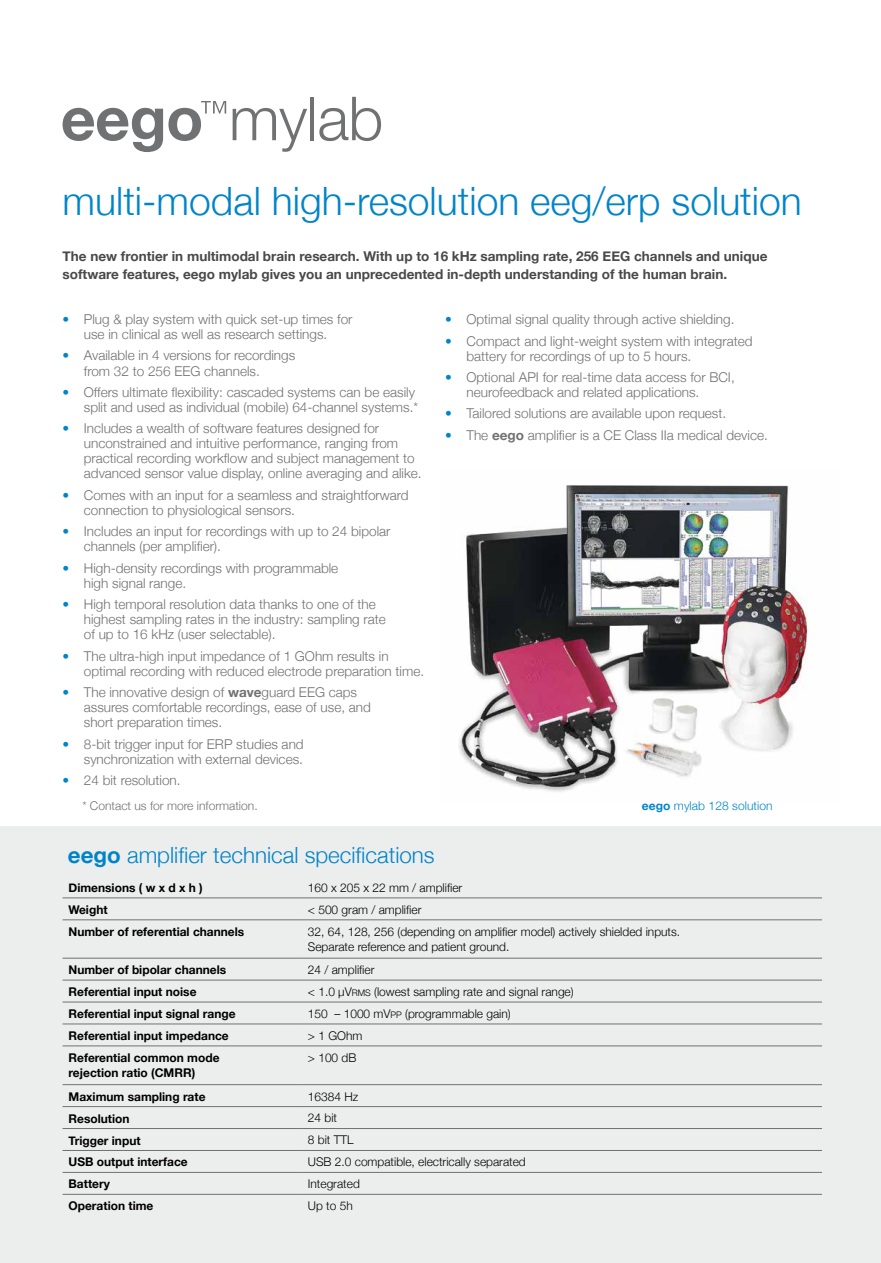
<style>
.page{position:relative;width:881px;height:1263px;background:#fff}
.page>*{position:absolute;margin:0;border:0;box-sizing:border-box;transform-origin:0 0}
.t1{font:300 39px "Helvetica Neue";color:#0084c9}
.t2{font:300 22.35px "Helvetica Neue";color:#0084c9}
.t3{font:300 13.5px/15px "Helvetica Neue";color:#707172}
.t4{font:700 13.5px/18px "Helvetica Neue";color:#48494b}
.t5{font:300 12px/15px "Helvetica Neue";color:#000}
.t6{font:700 12px/15px "Helvetica Neue";color:#000}
.t7{font:300 12px "Helvetica Neue";color:#707172}
.t8{font:300 12px "Helvetica Neue";letter-spacing:.005em;color:#0084c9}
.s1{color:#0084c9}
.s2{font-weight:700}
.s3{font-size:9px}
</style>
<div class="page">
<div style="left:0;top:826px;width:880px;height:437px;background:#eceded"></div>
<svg style="left:63px;top:101px;width:163px;height:51px"></svg>
<svg style="left:232px;top:108px;width:75px;height:44px"></svg>
<hr style="left:310px;top:97px;width:4px;height:43px;background:#707172">
<svg style="left:319px;top:97px;width:62px;height:44px"></svg>
<hr style="left:63px;top:897px;width:239px;height:1px;background:#707172">
<hr style="left:302px;top:897px;width:519px;height:1px;background:#707172">
<hr style="left:63px;top:919px;width:239px;height:1px;background:#707172">
<hr style="left:302px;top:919px;width:519px;height:1px;background:#707172">
<hr style="left:63px;top:958px;width:239px;height:1px;background:#707172">
<hr style="left:302px;top:958px;width:519px;height:1px;background:#707172">
<hr style="left:63px;top:980px;width:239px;height:1px;background:#707172">
<hr style="left:302px;top:980px;width:519px;height:1px;background:#707172">
<hr style="left:63px;top:1002px;width:239px;height:1px;background:#707172">
<hr style="left:302px;top:1002px;width:519px;height:1px;background:#707172">
<hr style="left:63px;top:1023px;width:239px;height:1px;background:#707172">
<hr style="left:302px;top:1023px;width:519px;height:1px;background:#707172">
<hr style="left:63px;top:1045px;width:239px;height:1px;background:#707172">
<hr style="left:302px;top:1045px;width:519px;height:1px;background:#707172">
<hr style="left:63px;top:1084px;width:239px;height:1px;background:#707172">
<hr style="left:302px;top:1084px;width:519px;height:1px;background:#707172">
<hr style="left:63px;top:1106px;width:239px;height:1px;background:#707172">
<hr style="left:302px;top:1106px;width:519px;height:1px;background:#707172">
<hr style="left:63px;top:1128px;width:239px;height:1px;background:#707172">
<hr style="left:302px;top:1128px;width:519px;height:1px;background:#707172">
<hr style="left:63px;top:1150px;width:239px;height:1px;background:#707172">
<hr style="left:302px;top:1150px;width:519px;height:1px;background:#707172">
<hr style="left:63px;top:1172px;width:239px;height:1px;background:#707172">
<hr style="left:302px;top:1172px;width:519px;height:1px;background:#707172">
<hr style="left:63px;top:1194px;width:239px;height:1px;background:#707172">
<hr style="left:302px;top:1194px;width:519px;height:1px;background:#707172">
<img style="left:459px;top:485px;width:349px;height:307px">
<h1 class="t1" style="left:63px;top:178px;width:740px">multi-modal high-resolution eeg/erp solution</h1>
<p class="t4" style="left:63px;top:247px;width:706px">The new frontier in multimodal brain research. With up to 16 kHz sampling rate, 256 EEG channels and unique software features, eego mylab gives you an unprecedented in-depth understanding of the human brain.</p>
<p class="t3" style="left:63px;top:311px;width:291px;text-align:center"><span class="s1">•</span> Plug &amp; play system with quick set-up times for use in clinical as well as research settings.</p>
<p class="t3" style="left:84px;top:348px;width:213px;text-indent:-21px"><span class="s1">•</span> Available in 4 versions for recordings from 32 to 256 EEG channels.</p>
<p class="t3" style="left:63px;top:384px;width:357px;text-align:right"><span class="s1">•</span> Offers ultimate flexibility: cascaded systems can be easily split and used as individual (mobile) 64-channel systems.*</p>
<p class="t3" style="left:84px;top:421px;width:339px;text-indent:-21px"><span class="s1">•</span> Includes a wealth of software features designed for unconstrained and intuitive performance, ranging from practical recording workflow and subject management to advanced sensor value display, online averaging and alike.</p>
<p class="t3" style="left:84px;top:487px;width:326px;text-indent:-21px"><span class="s1">•</span> Comes with an input for a seamless and straightforward connection to physiological sensors.</p>
<p class="t3" style="left:84px;top:524px;width:308px;text-indent:-21px"><span class="s1">•</span> Includes an input for recordings with up to 24 bipolar channels (per amplifier).</p>
<p class="t3" style="left:84px;top:560px;width:256px;text-indent:-21px"><span class="s1">•</span> High-density recordings with programmable high signal range.</p>
<p class="t3" style="left:84px;top:597px;width:303px;text-indent:-21px"><span class="s1">•</span> High temporal resolution data thanks to one of the highest sampling rates in the industry: sampling rate of up to 16 kHz (user selectable).</p>
<p class="t3" style="left:84px;top:648px;width:341px;text-indent:-21px"><span class="s1">•</span> The ultra-high input impedance of 1 GOhm results in optimal recording with reduced electrode preparation time.</p>
<p class="t3" style="left:84px;top:684px;width:288px;text-indent:-21px"><span class="s1">•</span> The innovative design of <span class="s2">wave</span>guard EEG caps assures comfortable recordings, ease of use, and short preparation times.</p>
<p class="t3" style="left:63px;top:736px;width:242px;text-align:right"><span class="s1">•</span> 8-bit trigger input for ERP studies and synchronization with external devices.</p>
<p class="t3" style="left:63px;top:772px;width:119px"><span class="s1">•</span> 24 bit resolution.</p>
<p class="t3" style="left:445px;top:311px;width:291px"><span class="s1">•</span> Optimal signal quality through active shielding.</p>
<p class="t3" style="left:466px;top:333px;width:287px;text-indent:-21px"><span class="s1">•</span> Compact and light-weight system with integrated battery for recordings of up to 5 hours.</p>
<p class="t3" style="left:466px;top:369px;width:270px;text-indent:-21px"><span class="s1">•</span> Optional API for real-time data access for BCI, neurofeedback and related applications.</p>
<p class="t3" style="left:445px;top:406px;width:282px"><span class="s1">•</span> Tailored solutions are available upon request.</p>
<p class="t3" style="left:445px;top:427px;width:324px"><span class="s1">•</span> The <span class="s2">eego</span> amplifier is a CE Class IIa medical device.</p>
<p class="t7" style="left:82px;top:798px;width:177px">* Contact us for more information.</p>
<p class="t8" style="left:641px;top:798px;width:132px"><span class="s2">eego</span> mylab 128 solution</p>
<h2 class="t2" style="left:68px;top:841px;width:368px"><span class="s2">eego</span> amplifier technical specifications</h2>
<p class="t6" style="left:68px;top:880px;width:136px">Dimensions ( w x d x h )</p>
<p class="t5" style="left:308px;top:880px;width:156px">160 x 205 x 22 mm / amplifier</p>
<p class="t6" style="left:68px;top:902px;width:41px">Weight</p>
<p class="t5" style="left:308px;top:902px;width:115px">&lt; 500 gram / amplifier</p>
<p class="t6" style="left:68px;top:924px;width:177px">Number of referential channels</p>
<p class="t5" style="left:308px;top:924px;width:373px">32, 64, 128, 256 (depending on amplifier model) actively shielded inputs.<br>Separate reference and patient ground.</p>
<p class="t6" style="left:68px;top:962px;width:159px">Number of bipolar channels</p>
<p class="t5" style="left:308px;top:962px;width:68px">24 / amplifier</p>
<p class="t6" style="left:68px;top:984px;width:129px">Referential input noise</p>
<p class="t5" style="left:308px;top:984px;width:267px">&lt; 1.0 μV<span class="s3">RMS</span> (lowest sampling rate and signal range)</p>
<p class="t6" style="left:68px;top:1006px;width:168px">Referential input signal range</p>
<p class="t5" style="left:308px;top:1006px;width:204px">150 – 1000 mV<span class="s3">PP</span> (programmable gain)</p>
<p class="t6" style="left:68px;top:1028px;width:162px">Referential input impedance</p>
<p class="t5" style="left:308px;top:1028px;width:56px">&gt; 1 GOhm</p>
<p class="t6" style="left:68px;top:1050px;width:152px">Referential common mode rejection ratio (CMRR)</p>
<p class="t5" style="left:308px;top:1050px;width:50px">&gt; 100 dB</p>
<p class="t6" style="left:68px;top:1088px;width:138px">Maximum sampling rate</p>
<p class="t5" style="left:308px;top:1088px;width:52px">16384 Hz</p>
<p class="t6" style="left:68px;top:1110px;width:62px">Resolution</p>
<p class="t5" style="left:308px;top:1110px;width:31px">24 bit</p>
<p class="t6" style="left:68px;top:1132px;width:74px">Trigger input</p>
<p class="t5" style="left:308px;top:1132px;width:47px">8 bit TTL</p>
<p class="t6" style="left:68px;top:1154px;width:121px">USB output interface</p>
<p class="t5" style="left:308px;top:1154px;width:219px">USB 2.0 compatible, electrically separated</p>
<p class="t6" style="left:68px;top:1176px;width:43px">Battery</p>
<p class="t5" style="left:308px;top:1176px;width:53px">Integrated</p>
<p class="t6" style="left:68px;top:1198px;width:86px">Operation time</p>
<p class="t5" style="left:308px;top:1198px;width:46px">Up to 5h</p>
<h2 class="t2" style="left:63px;top:853px;width:240px">Core Features &amp; Benefits</h2>
</div>
